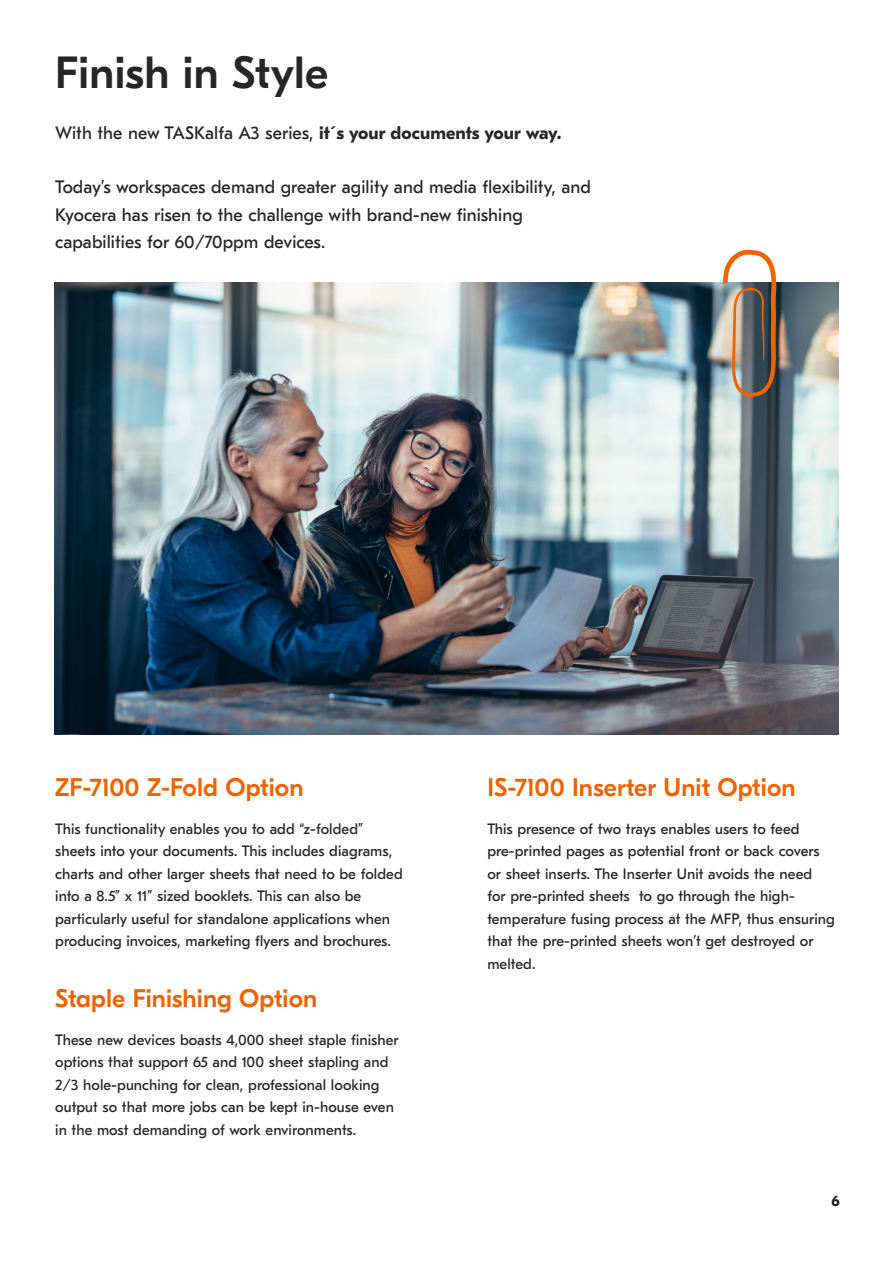
<style>
.page{position:relative;width:893px;height:1263px;background:#fff}
.page>*{position:absolute;margin:0;border:0;box-sizing:border-box;transform-origin:0 0}
.t1{font:500 45px "GT Eesti Pro Display";letter-spacing:.01em;color:#252626}
.t2{font:500 25.5px "GT Eesti Pro Display";letter-spacing:.005em;color:#f06300}
.t3{font:18px "GT Eesti Pro Text";letter-spacing:.005em;color:#252626}
.t4{font:15px/22.5px "GT Eesti Pro Text";letter-spacing:.005em;color:#252626}
.t5{font:700 15px "GT Eesti Pro Text";color:#231f20}
.s1{font-weight:700}
</style>
<div class="page">
<img style="left:54px;top:283px;width:785px;height:452px">
<img style="left:723px;top:250px;width:53px;height:147px">
<p class="t1" style="left:55px;top:48px;width:275px">Finish in Style</p>
<p class="t3" style="left:55px;top:123px;width:508px">With the new TASKalfa A3 series, <span class="s1">it´s your documents your way.</span></p>
<p class="t3" style="left:55px;top:177px;width:537px">Today’s workspaces demand greater agility and media flexibility, and</p>
<p class="t3" style="left:55px;top:204px;width:469px">Kyocera has risen to the challenge with brand-new finishing</p>
<p class="t3" style="left:55px;top:231px;width:271px">capabilities for 60/70ppm devices.</p>
<p class="t2" style="left:55px;top:773px;width:250px">ZF-7100 Z-Fold Option</p>
<p class="t4" style="left:55px;top:817px;width:349px">This functionality enables you to add “z-folded” sheets into your documents. This includes diagrams, charts and other larger sheets that need to be folded into a 8.5” x 11” sized booklets. This can also be particularly useful for standalone applications when</p>
<p class="t4" style="left:55px;top:930px;width:337px">producing invoices, marketing flyers and brochures.</p>
<p class="t2" style="left:55px;top:985px;width:264px">Staple Finishing Option</p>
<p class="t4" style="left:55px;top:1029px;width:345px">These new devices boasts 4,000 sheet staple finisher options that support 65 and 100 sheet stapling and 2/3 hole-punching for clean, professional looking output so that more jobs can be kept in-house even in the most demanding of work environments.</p>
<p class="t2" style="left:487px;top:773px;width:310px">IS-7100 Inserter Unit Option</p>
<p class="t4" style="left:487px;top:817px;width:349px">This presence of two trays enables users to feed pre-printed pages as potential front or back covers or sheet inserts. The Inserter Unit avoids the need<br>for pre-printed sheets to go through the high&shy;temperature fusing process at the MFP, thus ensuring that the pre-printed sheets won’t get destroyed or melted.</p>
<p class="t5" style="left:831px;top:1193px;width:10px">6</p>
</div>
